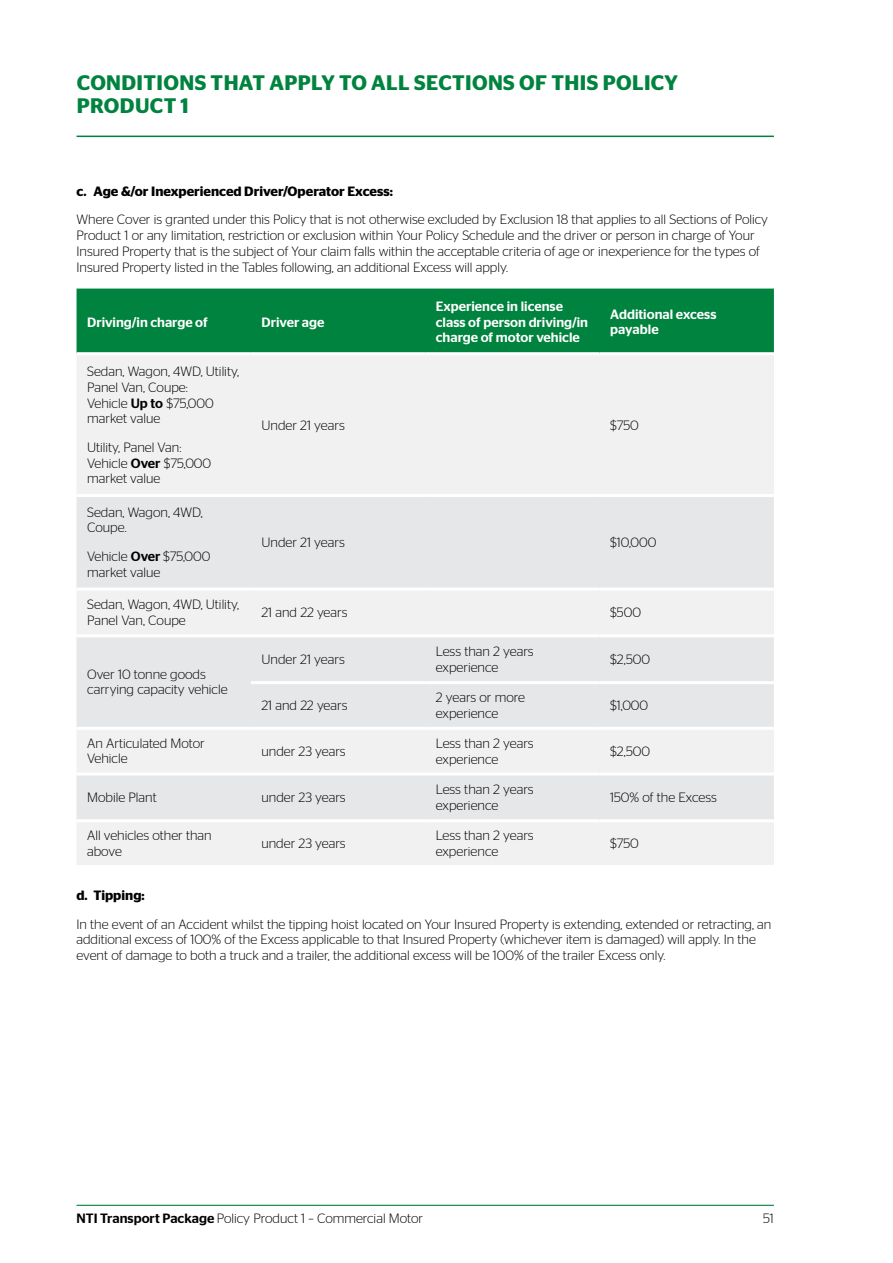
<style>
.page{position:relative;width:893px;height:1263px;background:#fff}
.page>*{position:absolute;margin:0;border:0;box-sizing:border-box;transform-origin:0 0}
.t1{font:600 21px/22.5px "Stag Sans";letter-spacing:.02em;color:#00833e}
.t2{font:300 13.5px/15.8px "Stag Sans";color:#000}
.t3{font:500 13.5px/15.8px "Stag Sans";color:#fff}
.t4{font:600 13.5px "Stag Sans";color:#000}
.s1{font-weight:500}
</style>
<div class="page">
<hr style="left:77px;top:1205px;width:697px;height:1px;background:#00833e">
<hr style="left:77px;top:136px;width:697px;height:1px;background:#00833e">
<div style="left:77px;top:289px;width:697px;height:63px;background:#00833e"></div>
<div style="left:77px;top:355px;width:697px;height:510px;background:#f1f1f2"></div>
<svg style="left:77px;top:497px;width:697px;height:322px;fill:#e6e7e8"></svg>
<hr style="left:77px;top:634px;width:174px;height:3px;background:#fff">
<hr style="left:251px;top:634px;width:174px;height:3px;background:#fff">
<hr style="left:425px;top:634px;width:175px;height:3px;background:#fff">
<hr style="left:600px;top:634px;width:174px;height:3px;background:#fff">
<hr style="left:77px;top:494px;width:174px;height:3px;background:#fff">
<hr style="left:77px;top:588px;width:174px;height:3px;background:#fff">
<hr style="left:77px;top:772px;width:174px;height:3px;background:#fff">
<hr style="left:77px;top:727px;width:174px;height:3px;background:#fff">
<hr style="left:251px;top:727px;width:174px;height:3px;background:#fff">
<hr style="left:425px;top:727px;width:175px;height:3px;background:#fff">
<hr style="left:600px;top:727px;width:174px;height:3px;background:#fff">
<hr style="left:77px;top:819px;width:174px;height:3px;background:#fff">
<hr style="left:251px;top:819px;width:174px;height:3px;background:#fff">
<hr style="left:425px;top:819px;width:175px;height:3px;background:#fff">
<hr style="left:600px;top:819px;width:174px;height:3px;background:#fff">
<hr style="left:251px;top:494px;width:174px;height:3px;background:#fff">
<hr style="left:425px;top:494px;width:175px;height:3px;background:#fff">
<hr style="left:600px;top:494px;width:174px;height:3px;background:#fff">
<hr style="left:251px;top:588px;width:174px;height:3px;background:#fff">
<hr style="left:251px;top:681px;width:174px;height:3px;background:#fff">
<hr style="left:251px;top:772px;width:174px;height:3px;background:#fff">
<hr style="left:425px;top:588px;width:175px;height:3px;background:#fff">
<hr style="left:600px;top:588px;width:174px;height:3px;background:#fff">
<hr style="left:425px;top:681px;width:175px;height:3px;background:#fff">
<hr style="left:600px;top:681px;width:174px;height:3px;background:#fff">
<hr style="left:425px;top:772px;width:175px;height:3px;background:#fff">
<hr style="left:600px;top:772px;width:174px;height:3px;background:#fff">
<h1 class="t1" style="left:77px;top:72px;width:603px">CONDITIONS THAT APPLY TO ALL SECTIONS OF THIS POLICY<br>PRODUCT 1</h1>
<p class="t4" style="left:77px;top:183px;width:318px">c. Age &amp;/or Inexperienced Driver/Operator Excess:</p>
<p class="t2" style="left:77px;top:212px;width:693px">Where Cover is granted under this Policy that is not otherwise excluded by Exclusion 18 that applies to all Sections of Policy Product 1 or any limitation, restriction or exclusion within Your Policy Schedule and the driver or person in charge of Your Insured Property that is the subject of Your claim falls within the acceptable criteria of age or inexperience for the types of Insured Property listed in the Tables following, an additional Excess will apply.</p>
<p class="t3" style="left:87px;top:314px;width:122px">Driving/in charge of</p>
<p class="t3" style="left:261px;top:314px;width:64px">Driver age</p>
<p class="t3" style="left:436px;top:298px;width:154px">Experience in license class of person driving/in charge of motor vehicle</p>
<p class="t3" style="left:610px;top:306px;width:108px">Additional excess payable</p>
<p class="t2" style="left:87px;top:363px;width:153px">Sedan, Wagon, 4WD, Utility,<br>Panel Van, Coupe:<br>Vehicle <span class="s1">Up to</span> $75,000 market value</p>
<p class="t2" style="left:87px;top:439px;width:126px">Utility, Panel Van:<br>Vehicle <span class="s1">Over</span> $75,000 market value</p>
<p class="t2" style="left:87px;top:504px;width:117px">Sedan, Wagon, 4WD,<br>Coupe.</p>
<p class="t2" style="left:87px;top:548px;width:125px">Vehicle <span class="s1">Over</span> $75,000 market value</p>
<p class="t2" style="left:261px;top:417px;width:85px">Under 21 years</p>
<p class="t2" style="left:610px;top:417px;width:30px">$750</p>
<p class="t2" style="left:261px;top:534px;width:85px">Under 21 years</p>
<p class="t2" style="left:610px;top:534px;width:48px">$10,000</p>
<p class="t2" style="left:87px;top:596px;width:153px">Sedan, Wagon, 4WD, Utility,<br>Panel Van, Coupe</p>
<p class="t2" style="left:261px;top:604px;width:87px">21 and 22 years</p>
<p class="t2" style="left:610px;top:604px;width:32px">$500</p>
<p class="t2" style="left:87px;top:666px;width:142px">Over 10 tonne goods carrying capacity vehicle</p>
<p class="t2" style="left:261px;top:651px;width:85px">Under 21 years</p>
<p class="t2" style="left:436px;top:643px;width:99px">Less than 2 years experience</p>
<p class="t2" style="left:610px;top:651px;width:42px">$2,500</p>
<p class="t2" style="left:261px;top:697px;width:87px">21 and 22 years</p>
<p class="t2" style="left:436px;top:689px;width:91px">2 years or more experience</p>
<p class="t2" style="left:610px;top:697px;width:40px">$1,000</p>
<p class="t2" style="left:87px;top:735px;width:119px">An Articulated Motor<br>Vehicle</p>
<p class="t2" style="left:261px;top:743px;width:86px">under 23 years</p>
<p class="t2" style="left:436px;top:735px;width:99px">Less than 2 years experience</p>
<p class="t2" style="left:610px;top:743px;width:42px">$2,500</p>
<p class="t2" style="left:87px;top:789px;width:71px">Mobile Plant</p>
<p class="t2" style="left:261px;top:789px;width:86px">under 23 years</p>
<p class="t2" style="left:436px;top:781px;width:99px">Less than 2 years experience</p>
<p class="t2" style="left:610px;top:789px;width:108px">150% of the Excess</p>
<p class="t2" style="left:87px;top:827px;width:126px">All vehicles other than above</p>
<p class="t2" style="left:261px;top:835px;width:86px">under 23 years</p>
<p class="t2" style="left:436px;top:827px;width:99px">Less than 2 years experience</p>
<p class="t2" style="left:610px;top:835px;width:30px">$750</p>
<p class="t4" style="left:76px;top:888px;width:70px">d. Tipping:</p>
<p class="t2" style="left:76px;top:916px;width:696px">In the event of an Accident whilst the tipping hoist located on Your Insured Property is extending, extended or retracting, an additional excess of 100% of the Excess applicable to that Insured Property (whichever item is damaged) will apply. In the event of damage to both a truck and a trailer, the additional excess will be 100% of the trailer Excess only.</p>
<p class="t2" style="left:77px;top:1210px;width:348px"><span class="s1">NTI Transport Package</span> Policy Product 1 – Commercial Motor</p>
<p class="t2" style="left:763px;top:1210px;width:12px">51</p>
</div>
